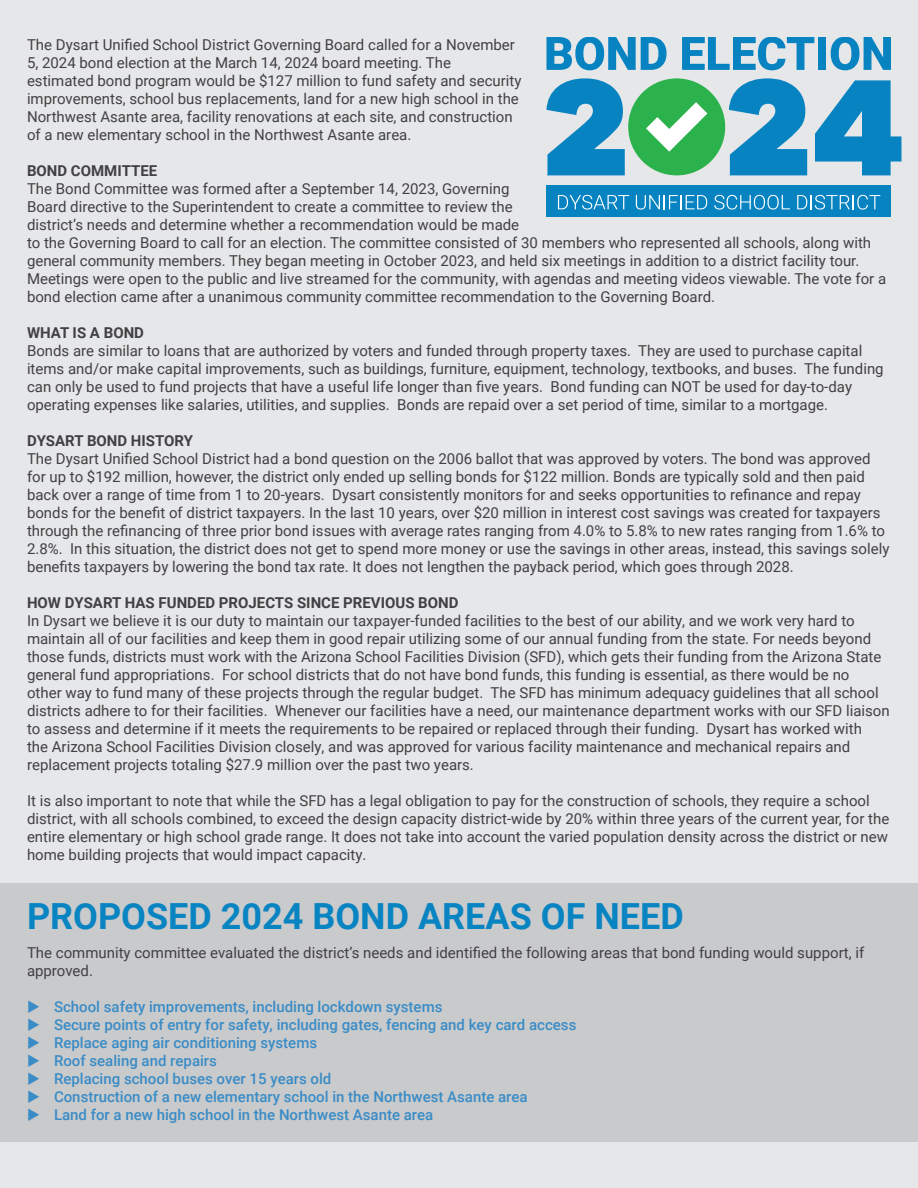
<style>
.page{position:relative;width:918px;height:1188px;background:#e6e7e8}
.page>*{position:absolute;margin:0;border:0;box-sizing:border-box;transform-origin:0 0}
.t1{font:700 36px "Roboto";color:#0784c1}
.Body_Text{font:15px/18px "Roboto";color:#414042}
.t2{font:500 15px "Roboto";color:#3a8cc6}
.Body_Text-2{font:700 15px "Roboto";color:#414042}
.s1{font-weight:700}
</style>
<div class="page">
<div style="left:0;top:884px;width:918px;height:258px;background:#c9cacc"></div>
<div style="left:546px;top:186px;width:345px;height:31px;background:#0883c1"></div>
<svg style="left:558px;top:195px;width:71px;height:15px"></svg>
<svg style="left:636px;top:195px;width:71px;height:15px"></svg>
<svg style="left:714px;top:195px;width:76px;height:15px"></svg>
<svg style="left:797px;top:195px;width:83px;height:15px"></svg>
<svg style="left:546px;top:78px;width:79px;height:97px"></svg>
<svg style="left:729px;top:78px;width:78px;height:97px"></svg>
<svg style="left:815px;top:80px;width:86px;height:95px"></svg>
<div style="left:628px;top:78px;width:97px;height:97px;background:#2cb24c;border-radius:50%"></div>
<svg style="left:646px;top:102px;width:61px;height:50px"></svg>
<svg style="left:546px;top:38px;width:121px;height:32px"></svg>
<svg style="left:682px;top:38px;width:132px;height:32px"></svg>
<div style="left:818px;top:38px;width:8px;height:32px;background:#0883c1"></div>
<svg style="left:831px;top:38px;width:60px;height:32px"></svg>
<p class="Body_Text" style="left:27px;top:35px;width:496px">The Dysart Unified School District Governing Board called for a November 5, 2024 bond election at the March 14, 2024 board meeting. The estimated bond program would be $127 million to fund safety and security improvements, school bus replacements, land for a new high school in the Northwest Asante area, facility renovations at each site, and construction of a new elementary school in the Northwest Asante area.</p>
<p class="Body_Text-2" style="left:27px;top:160px;width:132px">BOND COMMITTEE</p>
<p class="Body_Text" style="left:27px;top:179px;width:861px">The Bond Committee was formed after a September 14, 2023, Governing<br>Board directive to the Superintendent to create a committee to review the<br>district’s needs and determine whether a recommendation would be made<br>to the Governing Board to call for an election. The committee consisted of 30 members who represented all schools, along with general community members. They began meeting in October 2023, and held six meetings in addition to a district facility tour.<br>Meetings were open to the public and live streamed for the community, with agendas and meeting videos viewable. The vote for a bond election came after a unanimous community committee recommendation to the Governing Board.</p>
<p class="Body_Text" style="left:27px;top:323px;width:858px"><span class="s1">WHAT IS A BOND<br></span>Bonds are similar to loans that are authorized by voters and funded through property taxes. They are used to purchase capital items and/or make capital improvements, such as buildings, furniture, equipment, technology, textbooks, and buses. The funding can only be used to fund projects that have a useful life longer than five years. Bond funding can NOT be used for day-to-day operating expenses like salaries, utilities, and supplies. Bonds are repaid over a set period of time, similar to a mortgage.</p>
<p class="Body_Text-2" style="left:27px;top:430px;width:168px">DYSART BOND HISTORY</p>
<p class="Body_Text" style="left:27px;top:449px;width:864px">The Dysart Unified School District had a bond question on the 2006 ballot that was approved by voters. The bond was approved for up to $192 million, however, the district only ended up selling bonds for $122 million. Bonds are typically sold and then paid back over a range of time from 1 to 20-years. Dysart consistently monitors for and seeks opportunities to refinance and repay bonds for the benefit of district taxpayers. In the last 10 years, over $20 million in interest cost savings was created for taxpayers through the refinancing of three prior bond issues with average rates ranging from 4.0% to 5.8% to new rates ranging from 1.6% to 2.8%. In this situation, the district does not get to spend more money or use the savings in other areas, instead, this savings solely benefits taxpayers by lowering the bond tax rate. It does not lengthen the payback period, which goes through 2028.</p>
<p class="Body_Text-2" style="left:27px;top:592px;width:433px">HOW DYSART HAS FUNDED PROJECTS SINCE PREVIOUS BOND</p>
<p class="Body_Text" style="left:27px;top:611px;width:864px">In Dysart we believe it is our duty to maintain our taxpayer-funded facilities to the best of our ability, and we work very hard to maintain all of our facilities and keep them in good repair utilizing some of our annual funding from the state. For needs beyond those funds, districts must work with the Arizona School Facilities Division (SFD), which gets their funding from the Arizona State general fund appropriations. For school districts that do not have bond funds, this funding is essential, as there would be no<br>other way to fund many of these projects through the regular budget. The SFD has minimum adequacy guidelines that all school districts adhere to for their facilities. Whenever our facilities have a need, our maintenance department works with our SFD liaison to assess and determine if it meets the requirements to be repaired or replaced through their funding. Dysart has worked with<br>the Arizona School Facilities Division closely, and was approved for various facility maintenance and mechanical repairs and replacement projects totaling $27.9 million over the past two years.</p>
<p class="Body_Text" style="left:27px;top:791px;width:864px">It is also important to note that while the SFD has a legal obligation to pay for the construction of schools, they require a school district, with all schools combined, to exceed the design capacity district-wide by 20% within three years of the current year, for the entire elementary or high school grade range. It does not take into account the varied population density across the district or new home building projects that would impact capacity.</p>
<p class="t1" style="left:27px;top:891px;width:658px">PROPOSED 2024 BOND AREAS OF NEED</p>
<p class="Body_Text" style="left:27px;top:943px;width:839px">The community committee evaluated the district’s needs and identified the following areas that bond funding would support, if approved.</p>
<p class="t2" style="left:54px;top:996px;width:390px">School safety improvements, including lockdown systems</p>
<p class="t2" style="left:54px;top:1014px;width:524px">Secure points of entry for safety, including gates, fencing and key card access</p>
<p class="t2" style="left:54px;top:1032px;width:265px">Replace aging air conditioning systems</p>
<p class="t2" style="left:54px;top:1050px;width:165px">Roof sealing and repairs</p>
<p class="t2" style="left:54px;top:1068px;width:279px">Replacing school buses over 15 years old</p>
<p class="t2" style="left:54px;top:1086px;width:475px">Construction of a new elementary school in the Northwest Asante area</p>
<p class="t2" style="left:54px;top:1104px;width:381px">Land for a new high school in the Northwest Asante area</p>
</div>
